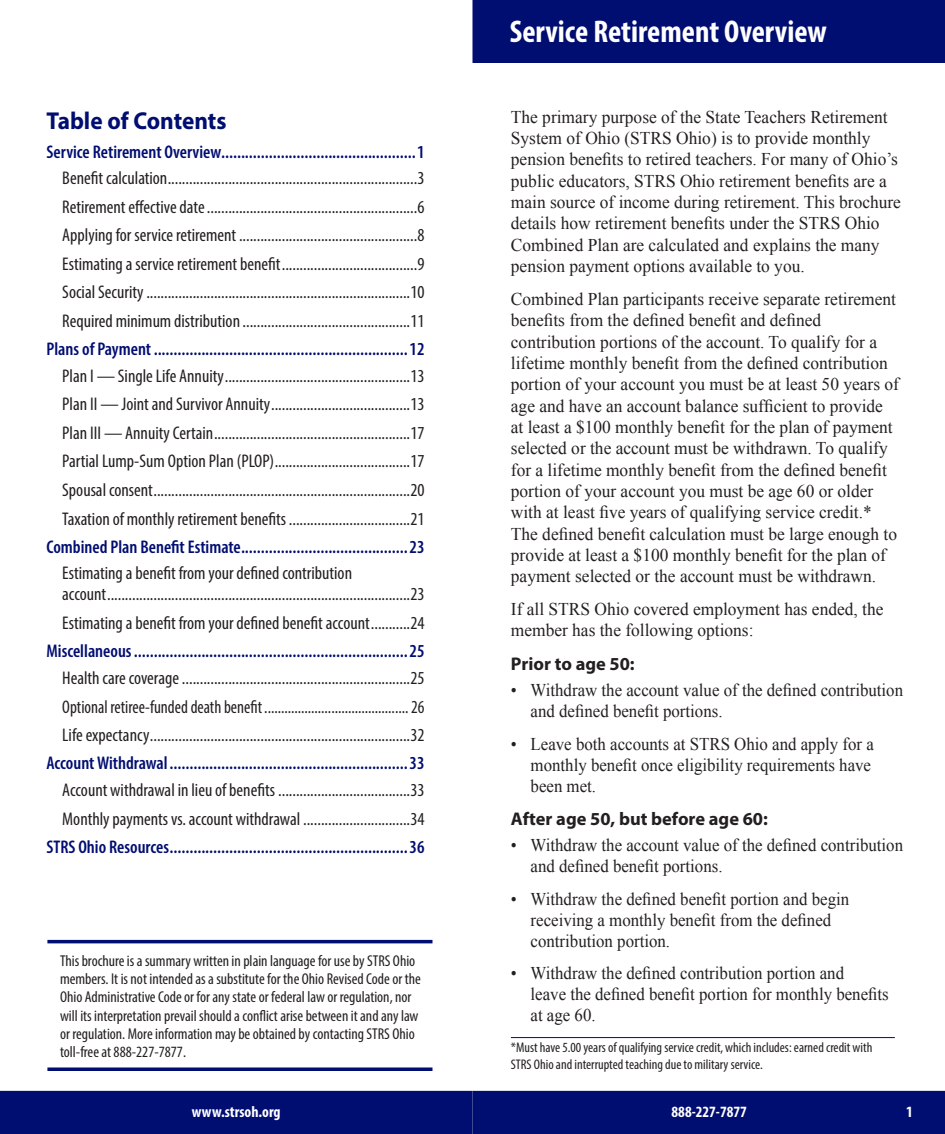
<style>
.page{position:relative;width:945px;height:1134px;background:#fff}
.page>*{position:absolute;margin:0;border:0;box-sizing:border-box;transform-origin:0 0}
.MAIN_HEAD{font:700 condensed 31.5px "Myriad Pro";color:#fff}
.LEVEL_1_HEAD{font:700 24.5px "Myriad Pro";color:#000d71;scale:.95 1}
.t1{font:condensed 18.38px/21px "Myriad Pro";color:#231f20}
.TOC_HEADS{font:600 condensed 18.38px "Myriad Pro";color:#000d71}
.t2{font:condensed 18.38px "Myriad Pro";color:#231f20;scale:.94 1}
.LEVEL_3_HEAD{font:700 18.38px "Myriad Pro";color:#231f20}
.BODY{font:17.85px/21.3px "Times New Roman";color:#231f20}
.BULLETS_TABBED{font:17.85px/21px "Times New Roman";color:#231f20;scale:.94 1}
.BODY-2{font:condensed 15.75px/18.4px "Myriad Pro";color:#231f20}
.t3{font:700 condensed 15.75px "Myriad Pro";color:#fff}
.SMALL_FOOTNOTE{font:condensed 14px/16.8px "Myriad Pro";color:#231f20}
</style>
<div class="page">
<div style="left:0;top:1091px;width:945px;height:43px;background:#000d71"></div>
<hr style="left:47px;top:940px;width:385px;height:3px;background:#000d71">
<hr style="left:47px;top:1068px;width:385px;height:3px;background:#000d71">
<hr style="left:511px;top:1037px;width:384px;height:1px;background:#000d71">
<div style="left:472px;top:0;width:473px;height:63px;background:#000d71"></div>
<p class="LEVEL_1_HEAD" style="left:47px;top:104px;width:191px">Table of Contents</p>
<p class="TOC_HEADS" style="left:47px;top:140px;width:380px">Service Retirement Overview.................................................1</p>
<p class="t1" style="left:62px;top:167px;width:364px">Benefit calculation......................................................................3</p>
<p class="t1" style="left:62px;top:196px;width:364px">Retirement effective date...........................................................6</p>
<p class="t1" style="left:62px;top:225px;width:364px">Applying for service retirement ..................................................8</p>
<p class="t1" style="left:62px;top:253px;width:364px">Estimating a service retirement benefit......................................9</p>
<p class="t1" style="left:62px;top:282px;width:364px">Social Security..........................................................................10</p>
<p class="t1" style="left:62px;top:310px;width:364px">Required minimum distribution ...............................................11</p>
<p class="TOC_HEADS" style="left:47px;top:338px;width:380px">Plans of Payment................................................................12</p>
<p class="t1" style="left:62px;top:365px;width:364px">Plan I — Single Life Annuity....................................................13</p>
<p class="t1" style="left:62px;top:394px;width:364px">Plan II — Joint and Survivor Annuity.......................................13</p>
<p class="t1" style="left:62px;top:422px;width:364px">Plan III — Annuity Certain.......................................................17</p>
<p class="t1" style="left:62px;top:451px;width:364px">Partial Lump-Sum Option Plan (PLOP)......................................17</p>
<p class="t1" style="left:62px;top:479px;width:364px">Spousal consent........................................................................20</p>
<p class="t1" style="left:62px;top:508px;width:364px">Taxation of monthly retirement benefits ..................................21</p>
<p class="TOC_HEADS" style="left:47px;top:535px;width:380px">Combined Plan Benefit Estimate..........................................23</p>
<p class="t1" style="left:62px;top:563px;width:364px">Estimating a benefit from your defined contribution account.....................................................................................23</p>
<p class="t1" style="left:62px;top:612px;width:364px">Estimating a benefit from your defined benefit account...........24</p>
<p class="TOC_HEADS" style="left:47px;top:640px;width:380px">Miscellaneous.....................................................................25</p>
<p class="t1" style="left:62px;top:667px;width:364px">Health care coverage ................................................................25</p>
<p class="t2" style="left:62px;top:695px;width:387px">Optional retiree-funded death benefit ........................................... 26</p>
<p class="t1" style="left:62px;top:724px;width:364px">Life expectancy.........................................................................32</p>
<p class="TOC_HEADS" style="left:47px;top:752px;width:380px">Account Withdrawal............................................................33</p>
<p class="t1" style="left:62px;top:779px;width:364px">Account withdrawal in lieu of benefits .....................................33</p>
<p class="t1" style="left:62px;top:808px;width:364px">Monthly payments vs. account withdrawal ..............................34</p>
<p class="TOC_HEADS" style="left:47px;top:835px;width:380px">STRS Ohio Resources............................................................36</p>
<p class="BODY-2" style="left:60px;top:951px;width:362px">This brochure is a summary written in plain language for use by STRS Ohio members. It is not intended as a substitute for the Ohio Revised Code or the Ohio Administrative Code or for any state or federal law or regulation, nor will its interpretation prevail should a conflict arise between it and any law or regulation. More information may be obtained by contacting STRS Ohio toll-free at 888-227-7877.</p>
<p class="MAIN_HEAD" style="left:510px;top:12px;width:319px">Service Retirement Overview</p>
<p class="BODY" style="left:511px;top:106px;width:392px">The primary purpose of the State Teachers Retirement System of Ohio (STRS Ohio) is to provide monthly pension benefits to retired teachers. For many of Ohio’s public educators, STRS Ohio retirement benefits are a main source of income during retirement. This brochure details how retirement benefits under the STRS Ohio Combined Plan are calculated and explains the many pension payment options available to you.</p>
<p class="BODY" style="left:511px;top:288px;width:390px">Combined Plan participants receive separate retirement benefits from the defined benefit and defined contribution portions of the account. To qualify for a lifetime monthly benefit from the defined contribution portion of your account you must be at least 50 years of age and have an account balance sufficient to provide at least a $100 monthly benefit for the plan of payment selected or the account must be withdrawn. To qualify for a lifetime monthly benefit from the defined benefit portion of your account you must be age 60 or older with at least five years of qualifying service credit.* The defined benefit calculation must be large enough to provide at least a $100 monthly benefit for the plan of payment selected or the account must be withdrawn.</p>
<p class="BODY" style="left:511px;top:598px;width:374px">If all STRS Ohio covered employment has ended, the member has the following options:</p>
<p class="LEVEL_3_HEAD" style="left:511px;top:652px;width:125px">Prior to age 50:</p>
<p class="BULLETS_TABBED" style="left:531px;top:680px;width:398px;text-indent:-20px">• Withdraw the account value of the defined contribution and defined benefit portions.</p>
<p class="BULLETS_TABBED" style="left:531px;top:733px;width:367px;text-indent:-20px">• Leave both accounts at STRS Ohio and apply for a monthly benefit once eligibility requirements have been met.</p>
<p class="LEVEL_3_HEAD" style="left:511px;top:807px;width:259px">After age 50, but before age 60:</p>
<p class="BULLETS_TABBED" style="left:531px;top:835px;width:398px;text-indent:-20px">• Withdraw the account value of the defined contribution and defined benefit portions.</p>
<p class="BULLETS_TABBED" style="left:531px;top:888px;width:341px;text-indent:-20px">• Withdraw the defined benefit portion and begin receiving a monthly benefit from the defined contribution portion.</p>
<p class="BULLETS_TABBED" style="left:531px;top:962px;width:383px;text-indent:-20px">• Withdraw the defined contribution portion and<br>leave the defined benefit portion for monthly benefits at age 60.</p>
<p class="SMALL_FOOTNOTE" style="left:511px;top:1039px;width:363px">*Must have 5.00 years of qualifying service credit, which includes: earned credit with<br>STRS Ohio and interrupted teaching due to military service.</p>
<p class="t3" style="left:192px;top:1102px;width:90px">www.strsoh.org</p>
<p class="t3" style="left:672px;top:1102px;width:77px">888-227-7877</p>
<p class="t3" style="left:906px;top:1101px;width:8px">1</p>
</div>
